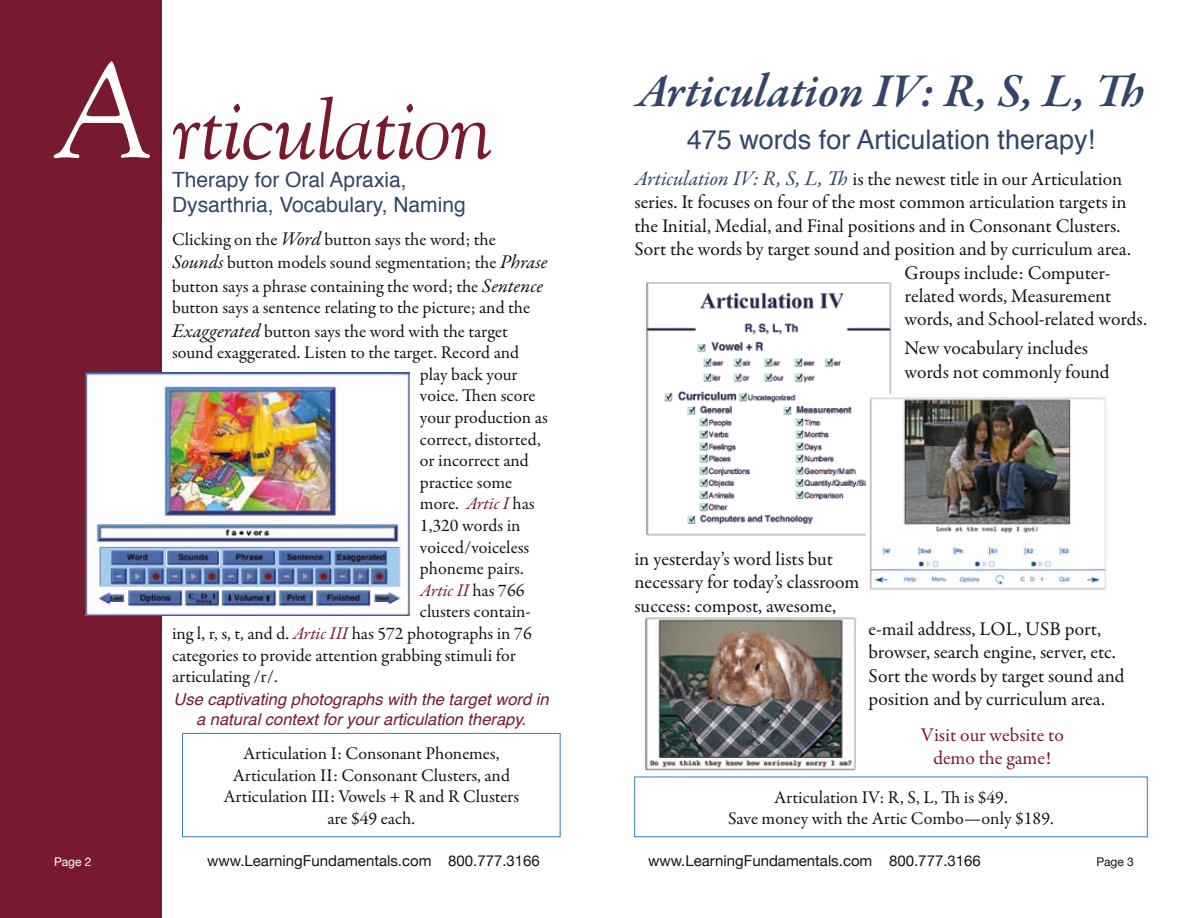
<style>
.page{position:relative;width:1188px;height:918px;background:#fff}
.page>*{position:absolute;margin:0;border:0;box-sizing:border-box;transform-origin:0 0}
.t1{font:84px "Goudy Old Style Italic BT";color:#781a2e}
.t2{font:italic 600 48px "Garamond Premr Pro";color:#334569}
.t3{font:27px "Helvetica";color:#334569}
.t4{font:21px/25.2px "Helvetica";color:#334569}
.t5{font:19.5px/23.4px "Garamond Premr Pro";letter-spacing:-.005em;color:#141414}
.t6{font:19.5px/23.4px "Garamond Premr Pro";color:#781a2e;text-align:center}
.t7{font:18px/21.6px "Garamond Premr Pro";letter-spacing:-.005em;color:#141414}
.t8{font:italic 18px "Garamond Premr Pro";color:#781a2e}
.t9{font:italic 16.5px/19.8px "Helvetica";color:#781a2e;text-align:center}
.t10{font:15px "Helvetica Neue";color:#141414}
.t11{font:12px "Helvetica Neue";color:#fff}
.t12{font:12px "Helvetica Neue";color:#141414}
.s1{font-size:135px;color:#fff}
.s2{font-style:italic;font-size:21px;color:#334569}
.s3{font-style:italic;font-size:19.5px}
.s4{font-style:italic;color:#781a2e}
.s5{font-style:normal;color:#141414}
</style>
<div class="page">
<div style="left:0;top:0;width:162px;height:918px;background:#781a2e"></div>
<img style="left:85px;top:372px;width:324px;height:243px">
<div style="left:182px;top:733px;width:378px;height:104px;border:1px solid #357fba"></div>
<img style="left:646px;top:282px;width:246px;height:254px">
<img style="left:644px;top:615px;width:213px;height:156px">
<img style="left:867px;top:394px;width:240px;height:196px">
<h1 class="t1" style="left:57px;top:78px;width:438px"><span class="s1">A</span> rticulation</h1>
<h2 class="t2" style="left:637px;top:61px;width:510px">Articulation IV: R, S, L, Th</h2>
<p class="t5" style="left:634px;top:168px;width:489px"><span class="s2">Articulation IV: R, S, L, Th</span> is the newest title in our Articulation</p>
<p class="t5" style="left:634px;top:191px;width:494px">series. It focuses on four of the most common articulation targets in</p>
<p class="t5" style="left:634px;top:214px;width:487px">the Initial, Medial, and Final positions and in Consonant Clusters.</p>
<p class="t5" style="left:634px;top:238px;width:498px">Sort the words by target sound and position and by curriculum area.</p>
<p class="t5" style="left:905px;top:261px;width:207px">Groups include: Computer-</p>
<p class="t5" style="left:905px;top:285px;width:208px">related words, Measurement</p>
<p class="t5" style="left:905px;top:308px;width:244px">words, and School-related words.</p>
<p class="t5" style="left:905px;top:337px;width:207px">New vocabulary includes words not commonly found</p>
<h3 class="t3" style="left:687px;top:128px;width:410px">475 words for Articulation therapy!</h3>
<p class="t4" style="left:172px;top:168px;width:295px">Therapy for Oral Apraxia,<br>Dysarthria, Vocabulary, Naming</p>
<p class="t7" style="left:172px;top:228px;width:377px;line-height:23.4px">Clicking on the <span class="s3">Word</span> button says the word; the<br><span class="s3">Sounds</span> button models sound segmentation; the <span class="s3">Phrase </span>button says a phrase containing the word; the <span class="s3">Sentence</span></p>
<p class="t7" style="left:172px;top:296px;width:360px;line-height:23.4px">button says a sentence relating to the picture; and the<br><span class="s3">Exaggerated</span> button says the word with the target</p>
<p class="t7" style="left:172px;top:342px;width:349px">sound exaggerated. Listen to the target. Record and</p>
<p class="t7" style="left:420px;top:364px;width:99px">play back your</p>
<p class="t7" style="left:420px;top:385px;width:117px">voice. Then score</p>
<p class="t7" style="left:420px;top:407px;width:129px">your production as</p>
<p class="t7" style="left:420px;top:428px;width:122px">correct, distorted,</p>
<p class="t7" style="left:420px;top:450px;width:110px">or incorrect and</p>
<p class="t7" style="left:420px;top:472px;width:94px">practice some</p>
<p class="t7" style="left:420px;top:493px;width:116px">more. <span class="s4">Artic I</span> has</p>
<p class="t7" style="left:420px;top:515px;width:102px">1,320 words in</p>
<p class="t7" style="left:420px;top:536px;width:111px">voiced/voiceless</p>
<p class="t7" style="left:420px;top:558px;width:105px">phoneme pairs.</p>
<p class="t8" style="left:420px;top:579px;width:106px">Artic II <span class="s5">has 766</span></p>
<p class="t7" style="left:420px;top:601px;width:112px">clusters contain-</p>
<p class="t7" style="left:172px;top:623px;width:361px">ing l, r, s, t, and d. <span class="s4">Artic III</span> has 572 photographs in 76</p>
<p class="t7" style="left:172px;top:644px;width:345px">categories to provide attention grabbing stimuli for</p>
<p class="t7" style="left:172px;top:666px;width:107px">articulating /r/.</p>
<p class="t5" style="left:634px;top:547px;width:226px">in yesterday’s word lists but necessary for today’s classroom success: compost, awesome,</p>
<p class="t5" style="left:869px;top:618px;width:258px">e-mail address, LOL, USB port, browser, search engine, server, etc.<br>Sort the words by target sound and position and by curriculum area.</p>
<p class="t9" style="left:174px;top:691px;width:377px">Use captivating photographs with the target word in a natural context for your articulation therapy.</p>
<p class="t6" style="left:921px;top:724px;width:145px">Visit our website to demo the game!</p>
<p class="t7" style="left:224px;top:743px;width:297px;text-align:center">Articulation I: Consonant Phonemes, Articulation II: Consonant Clusters, and Articulation III: Vowels + R and R Clusters are $49 each.</p>
<p class="t7" style="left:728px;top:787px;width:327px;text-align:center">Articulation IV: R, S, L, Th is $49.<br>Save money with the Artic Combo—only $189.</p>
<p class="t11" style="left:54px;top:854px;width:39px">Page 2</p>
<p class="t10" style="left:207px;top:851px;width:334px">www.LearningFundamentals.com 800.777.3166</p>
<p class="t10" style="left:648px;top:851px;width:334px">www.LearningFundamentals.com 800.777.3166</p>
<p class="t12" style="left:1096px;top:854px;width:39px">Page 3</p>
</div>
